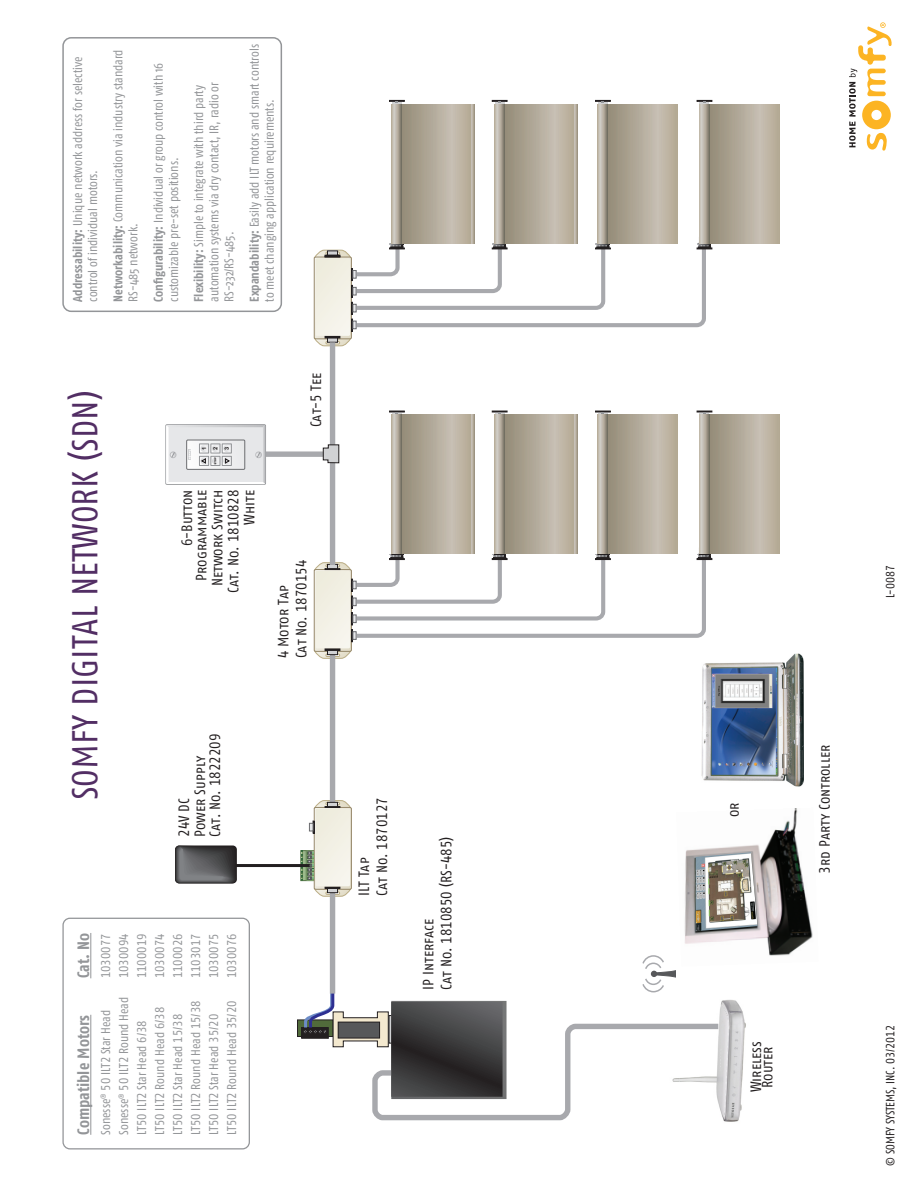
<style>
.page{position:relative;width:918px;height:1188px;background:#fff}
.page>*{position:absolute;margin:0;border:0;box-sizing:border-box;transform-origin:0 0}
.t1{font:36px "Fago Co Regular Tf Caps";color:#522e64}
.t2{font:16.5px "Fago Co Bold Tf";color:#939598}
.t3{font:15px/18px "Fago Co Regular Tf Caps";color:#231f20}
.t4{font:12.75px/15.3px "Fago Co";color:#939598}
.t5{font:12.75px "Fago Co Regular Tf";color:#939598}
.t6{font:12px "Fago Co Regular Tf";color:#231f20}
.t7{font:700 5.7px/11.2px "Arial";color:#231f20;text-align:justify}
.s1{font-family:"Fago Co Bold Tf"}
</style>
<div class="page">
<svg style="left:849px;top:22px;width:43px;height:129px"></svg>
<img style="left:724px;top:1000px;width:22px;height:122px">
<div style="left:298px;top:1020px;width:35px;height:17px;background:#516b3b"></div>
<div style="left:297px;top:1020px;width:36px;height:17px;border:1px solid #231f20"></div>
<div style="left:301px;top:1027px;width:28px;height:11px;border:1px solid #231f20"></div>
<div style="left:314px;top:807px;width:38px;height:82px;border:1px solid #97896b;border-radius:2px"></div>
<div style="left:330px;top:890px;width:5px;height:104px;background:#a8a9ad"></div>
<div style="left:330px;top:655px;width:5px;height:148px;background:#a8a9ad"></div>
<hr style="left:201px;top:864px;width:109px;height:3px;background:#231f20">
<div style="left:235px;top:451px;width:89px;height:6px;background:#a8a9ad"></div>
<svg style="left:175px;top:846px;width:61px;height:37px;background:#565658"></svg>
<img style="left:701px;top:654px;width:103px;height:133px">
<img style="left:712px;top:668px;width:65px;height:107px">
<img style="left:684px;top:808px;width:129px;height:148px">
<img style="left:696px;top:852px;width:62px;height:79px">
<img style="left:391px;top:104px;width:83px;height:133px">
<svg style="left:389px;top:100px;width:15px;height:4px"></svg>
<img style="left:494px;top:104px;width:83px;height:133px">
<svg style="left:492px;top:100px;width:15px;height:4px"></svg>
<img style="left:597px;top:104px;width:81px;height:133px">
<svg style="left:595px;top:100px;width:16px;height:4px"></svg>
<img style="left:699px;top:104px;width:80px;height:139px">
<svg style="left:697px;top:100px;width:15px;height:4px"></svg>
<svg style="left:314px;top:237px;width:398px;height:109px"></svg>
<img style="left:391px;top:415px;width:83px;height:133px">
<svg style="left:389px;top:411px;width:15px;height:4px"></svg>
<img style="left:494px;top:415px;width:83px;height:133px">
<svg style="left:492px;top:411px;width:15px;height:4px"></svg>
<img style="left:597px;top:415px;width:81px;height:133px">
<svg style="left:595px;top:411px;width:16px;height:4px"></svg>
<img style="left:699px;top:415px;width:80px;height:139px">
<svg style="left:697px;top:411px;width:15px;height:4px"></svg>
<svg style="left:314px;top:548px;width:398px;height:111px"></svg>
<div style="left:330px;top:342px;width:5px;height:223px;background:#a8a9ad"></div>
<svg style="left:323px;top:445px;width:16px;height:18px"></svg>
<svg style="left:301px;top:800px;width:50px;height:97px"></svg>
<div style="left:328px;top:888px;width:10px;height:5px;background:#d1d2d4"></div>
<div style="left:327px;top:888px;width:11px;height:5px;border:1px solid #231f20"></div>
<svg style="left:165px;top:424px;width:101px;height:61px;background:#dddedf"></svg>
<div style="left:62px;top:37px;width:220px;height:275px;border:2px solid #939598;border-radius:8px"></div>
<hr style="left:90px;top:1015px;width:1px;height:120px;background:#939598">
<hr style="left:90px;top:933px;width:1px;height:45px;background:#939598">
<div style="left:62px;top:918px;width:188px;height:231px;border:1px solid #939598;border-radius:7px"></div>
<svg style="left:303px;top:954px;width:421px;height:167px"></svg>
<p class="t4" style="left:70px;top:302px;width:247px;rotate:-90deg"><span class="s1">Addressability:</span> Unique network address for selective control of individual motors.</p>
<p class="t4" style="left:110px;top:302px;width:254px;rotate:-90deg"><span class="s1">Networkability:</span> Communication via industry standard<br>RS-485 network.</p>
<p class="t4" style="left:151px;top:302px;width:240px;rotate:-90deg"><span class="s1">Configurability:</span> Individual or group control with 16 customizable pre-set positions.</p>
<p class="t4" style="left:191px;top:302px;width:221px;rotate:-90deg"><span class="s1">Flexibility:</span> Simple to integrate with third party automation systems via dry contact, IR, radio or<br>RS-232/RS-485.</p>
<p class="t4" style="left:246px;top:302px;width:259px;rotate:-90deg"><span class="s1">Expandability:</span> Easily add ILT motors and smart controls to meet changing application requirements.</p>
<p class="t1" style="left:64px;top:800px;width:411px;rotate:-90deg">SOMFY DIGITAL NETWORK (SDN)</p>
<p class="t7" style="left:199px;top:450px;width:5px;rotate:-90deg">1<br>2<br>3</p>
<p class="t3" style="left:180px;top:581px;width:92px;line-height:14.4px;text-align:right;rotate:-90deg">6-Button<br>Programmable</p>
<p class="t3" style="left:209px;top:593px;width:104px;line-height:16px;text-align:right;rotate:-90deg">Network Switch<br>Cat. No. 1810828<br>White</p>
<p class="t3" style="left:307px;top:427px;width:56px;rotate:-90deg">Cat-5 Tee</p>
<p class="t3" style="left:274px;top:658px;width:100px;rotate:-90deg">4 Motor Tap<br>Cat No. 1870154</p>
<p class="t3" style="left:176px;top:837px;width:104px;line-height:15.5px;rotate:-90deg">24V DC<br>Power Supply<br>Cat. No. 1822209</p>
<p class="t2" style="left:74px;top:978px;width:47px;rotate:-90deg">Cat. No</p>
<p class="t5" style="left:98px;top:978px;width:46px;rotate:-90deg">1030077</p>
<p class="t2" style="left:74px;top:1135px;width:122px;rotate:-90deg">Compatible Motors</p>
<p class="t5" style="left:98px;top:1135px;width:126px;rotate:-90deg">Sonesse<sup>®</sup> 50 ILT2 Star Head</p>
<p class="t5" style="left:116px;top:978px;width:46px;rotate:-90deg">1030094</p>
<p class="t5" style="left:116px;top:1135px;width:140px;rotate:-90deg">Sonesse<sup>®</sup> 50 ILT2 Round Head</p>
<p class="t5" style="left:134px;top:978px;width:46px;rotate:-90deg">1100019</p>
<p class="t5" style="left:134px;top:1135px;width:116px;rotate:-90deg">LT50 ILT2 Star Head 6/38</p>
<p class="t5" style="left:152px;top:978px;width:46px;rotate:-90deg">1030074</p>
<p class="t5" style="left:152px;top:1135px;width:129px;rotate:-90deg">LT50 ILT2 Round Head 6/38</p>
<p class="t5" style="left:171px;top:978px;width:46px;rotate:-90deg">1100026</p>
<p class="t5" style="left:189px;top:978px;width:46px;rotate:-90deg">1103017</p>
<p class="t5" style="left:207px;top:978px;width:46px;rotate:-90deg">1030075</p>
<p class="t5" style="left:171px;top:1135px;width:122px;rotate:-90deg">LT50 ILT2 Star Head 15/38</p>
<p class="t5" style="left:189px;top:1135px;width:136px;rotate:-90deg">LT50 ILT2 Round Head 15/38</p>
<p class="t5" style="left:207px;top:1135px;width:122px;rotate:-90deg">LT50 ILT2 Star Head 35/20</p>
<p class="t5" style="left:225px;top:978px;width:46px;rotate:-90deg">1030076</p>
<p class="t5" style="left:225px;top:1135px;width:136px;rotate:-90deg">LT50 ILT2 Round Head 35/20</p>
<p class="t3" style="left:355px;top:896px;width:100px;rotate:-90deg">ILT Tap<br>Cat No. 1870127</p>
<p class="t3" style="left:419px;top:990px;width:154px;rotate:-90deg">IP Interface<br>Cat No. 1810850 (RS-485)</p>
<p class="t3" style="left:724px;top:817px;width:16px;rotate:-90deg">or</p>
<p class="t6" style="left:883px;top:598px;width:34px;rotate:-90deg">L-0087</p>
<p class="t3" style="left:815px;top:874px;width:131px;rotate:-90deg">3rd Party Controller</p>
<p class="t3" style="left:750px;top:1092px;width:52px;line-height:11.4px;rotate:-90deg">Wireless<br>Router</p>
<p class="t6" style="left:883px;top:1166px;width:142px;rotate:-90deg">© SOMFY SYSTEMS, INC. 03/2012</p>
</div>
